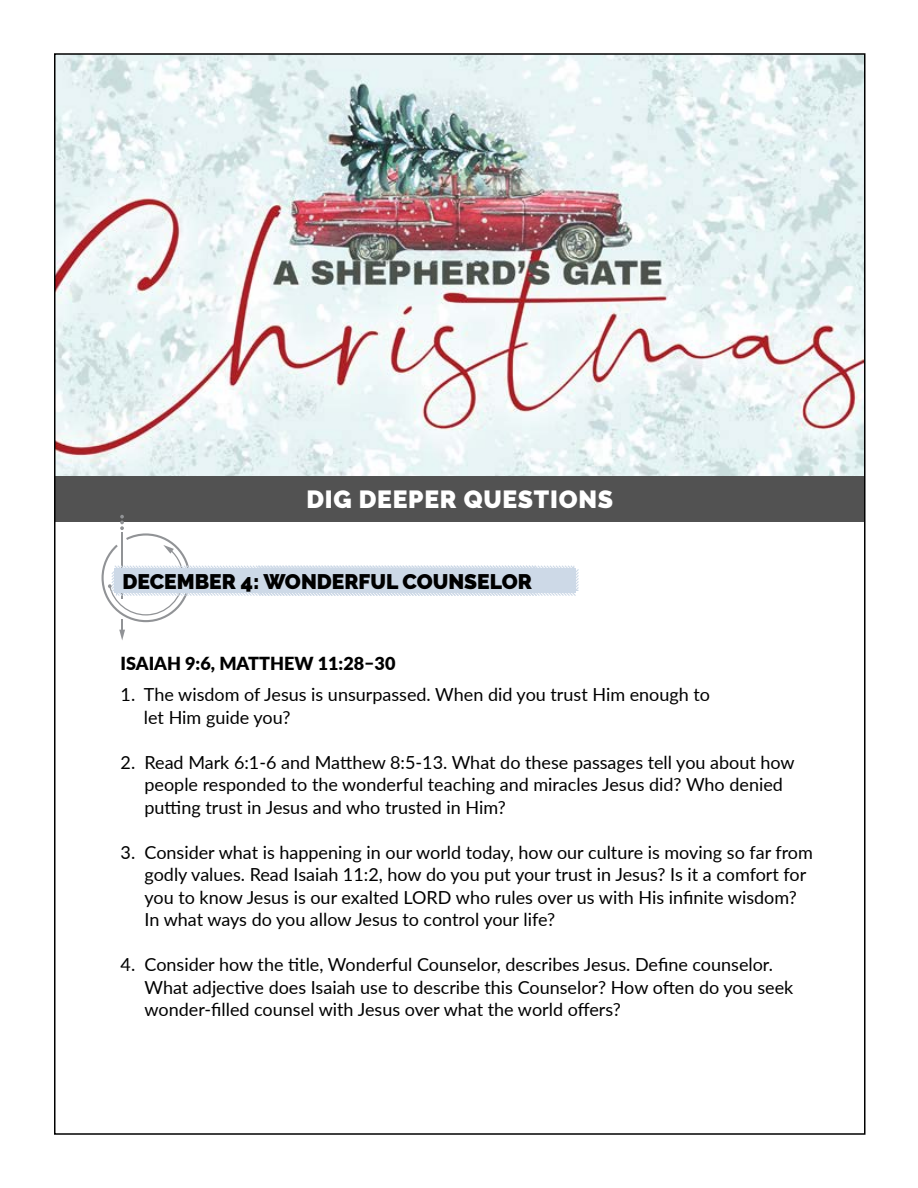
<style>
.page{position:relative;width:918px;height:1188px;background:#fff}
.page>*{position:absolute;margin:0;border:0;box-sizing:border-box;transform-origin:0 0}
.t1{font:900 24.75px "Raleway";letter-spacing:.03em;color:#fff}
.t2{font:900 21px "Raleway";color:#000}
.t3{font:18px/22.5px "Lato";color:#000}
.t4{font:900 18px "Lato";color:#000}
</style>
<div class="page">
<img style="left:57px;top:56px;width:806px;height:420px">
<div style="left:55px;top:476px;width:810px;height:45px;background:#525252"></div>
<svg style="left:102px;top:515px;width:478px;height:125px"></svg>
<h1 class="t1" style="left:307px;top:490px;width:308px">DIG DEEPER QUESTIONS</h1>
<p class="t2" style="left:122px;top:574px;width:411px">DECEMBER 4: WONDERFUL COUNSELOR</p>
<p class="t4" style="left:121px;top:650px;width:276px">ISAIAH 9:6, MATTHEW 11:28–30</p>
<p class="t3" style="left:144px;top:685px;width:568px;text-indent:-23px">1. The wisdom of Jesus is unsurpassed. When did you trust Him enough to let Him guide you?</p>
<p class="t3" style="left:145px;top:750px;width:652px;text-indent:-24px">2. Read Mark 6:1-6 and Matthew 8:5-13. What do these passages tell you about how people responded to the wonderful teaching and miracles Jesus did? Who denied putting trust in Jesus and who trusted in Him?</p>
<p class="t3" style="left:145px;top:840px;width:670px;text-indent:-24px">3. Consider what is happening in our world today, how our culture is moving so far from godly values. Read Isaiah 11:2, how do you put your trust in Jesus? Is it a comfort for you to know Jesus is our exalted LORD who rules over us with His infinite wisdom?<br>In what ways do you allow Jesus to control your life?</p>
<p class="t3" style="left:145px;top:953px;width:650px;text-indent:-24px">4. Consider how the title, Wonderful Counselor, describes Jesus. Define counselor.<br>What adjective does Isaiah use to describe this Counselor? How often do you seek wonder-filled counsel with Jesus over what the world offers?</p>
</div>
